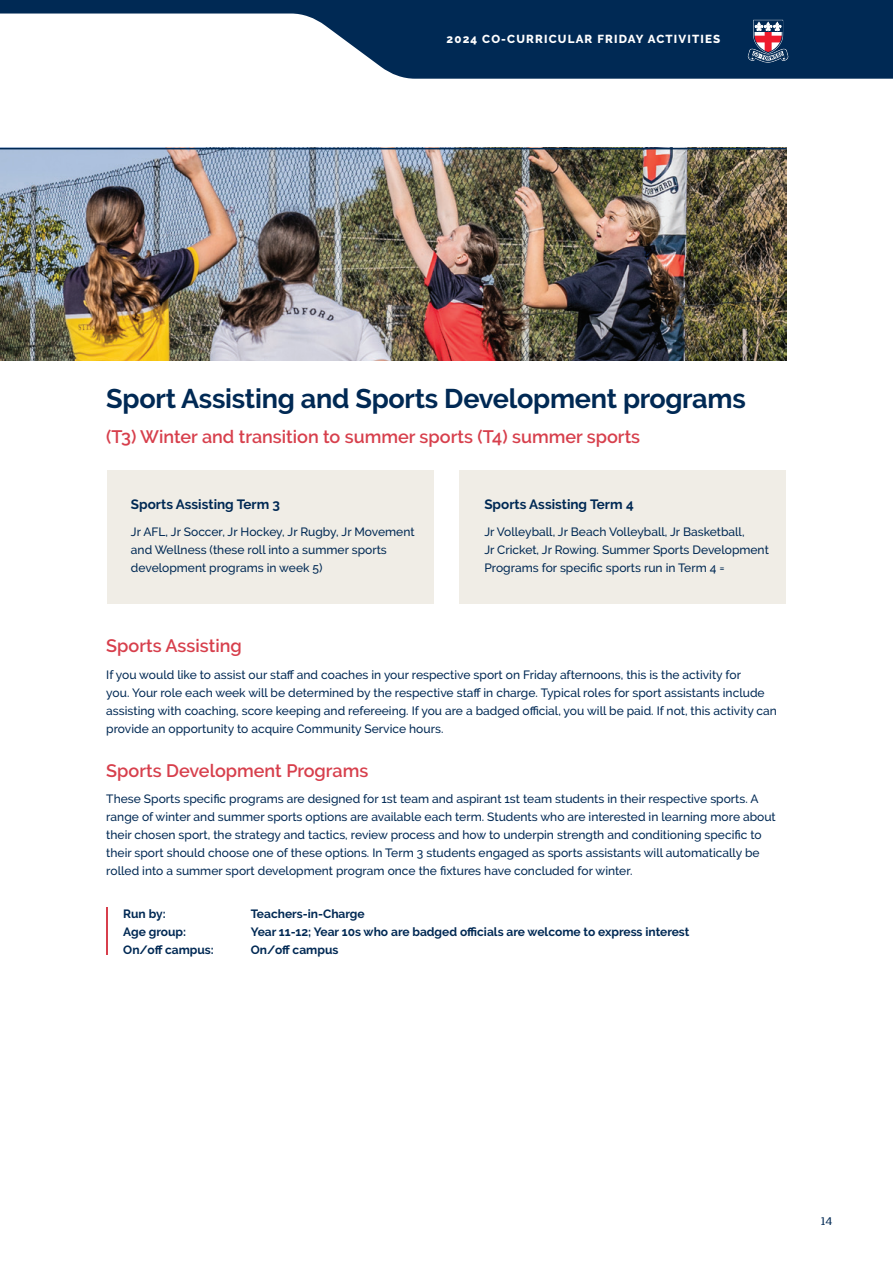
<style>
.page{position:relative;width:893px;height:1263px;background:#fff}
.page>*{position:absolute;margin:0;border:0;box-sizing:border-box;transform-origin:0 0}
.t1{font:700 27px "Raleway";letter-spacing:-.01em;color:#002954}
.t2{font:600 18px "Raleway";color:#d73f4c}
.t3{font:700 13.5px "Raleway";color:#002954}
.t4{font:500 12px/18px "Raleway";color:#002954}
.t5{font:700 12px "Raleway";color:#002954}
.t6{font:800 11.55px "Raleway";letter-spacing:.1em;color:#fff}
.t7{font:500 11.25px "Maitree";color:#002954}
</style>
<div class="page">
<div style="left:107px;top:470px;width:327px;height:134px;background:#f0ede6"></div>
<div style="left:459px;top:470px;width:327px;height:134px;background:#f0ede6"></div>
<hr style="left:106px;top:907px;width:2px;height:47px;background:#d73f4c">
<svg style="left:0;top:0;width:893px;height:79px;fill:#002954"></svg>
<svg style="left:747px;top:19px;width:42px;height:44px;background:#635e7a"></svg>
<img style="left:0;top:149px;width:787px;height:212px">
<hr style="left:0;top:148px;width:787px;height:1px;background:#002954">
<p class="t6" style="left:446px;top:32px;width:275px">2024 CO-CURRICULAR FRIDAY ACTIVITIES</p>
<h1 class="t1" style="left:106px;top:383px;width:641px">Sport Assisting and Sports Development programs</h1>
<h2 class="t2" style="left:106px;top:426px;width:535px">(T3) Winter and transition to summer sports (T4) summer sports</h2>
<p class="t3" style="left:131px;top:497px;width:151px">Sports Assisting Term 3</p>
<p class="t4" style="left:131px;top:522px;width:285px">Jr AFL, Jr Soccer, Jr Hockey, Jr Rugby, Jr Movement and Wellness (these roll into a summer sports development programs in week 5)</p>
<p class="t3" style="left:484px;top:497px;width:151px">Sports Assisting Term 4</p>
<p class="t4" style="left:484px;top:522px;width:286px">Jr Volleyball, Jr Beach Volleyball, Jr Basketball,<br>Jr Cricket, Jr Rowing. Summer Sports Development<br>Programs for specific sports run in Term 4 =</p>
<h2 class="t2" style="left:106px;top:635px;width:137px">Sports Assisting</h2>
<p class="t4" style="left:106px;top:665px;width:672px">If you would like to assist our staff and coaches in your respective sport on Friday afternoons, this is the activity for<br>you. Your role each week will be determined by the respective staff in charge. Typical roles for sport assistants include assisting with coaching, score keeping and refereeing. If you are a badged official, you will be paid. If not, this activity can provide an opportunity to acquire Community Service hours.</p>
<h2 class="t2" style="left:106px;top:760px;width:264px">Sports Development Programs</h2>
<p class="t4" style="left:106px;top:790px;width:671px">These Sports specific programs are designed for 1st team and aspirant 1st team students in their respective sports. A range of winter and summer sports options are available each term. Students who are interested in learning more about their chosen sport, the strategy and tactics, review process and how to underpin strength and conditioning specific to their sport should choose one of these options. In Term 3 students engaged as sports assistants will automatically be rolled into a summer sport development program once the fixtures have concluded for winter.</p>
<p class="t5" style="left:123px;top:907px;width:44px">Run by:</p>
<p class="t5" style="left:251px;top:907px;width:115px">Teachers-in-Charge</p>
<p class="t5" style="left:123px;top:925px;width:64px">Age group:</p>
<p class="t5" style="left:251px;top:925px;width:440px">Year 11-12; Year 10s who are badged officials are welcome to express interest</p>
<p class="t5" style="left:123px;top:943px;width:92px">On/off campus:</p>
<p class="t5" style="left:251px;top:943px;width:89px">On/off campus</p>
<p class="t7" style="left:821px;top:1212px;width:13px">14</p>
</div>
